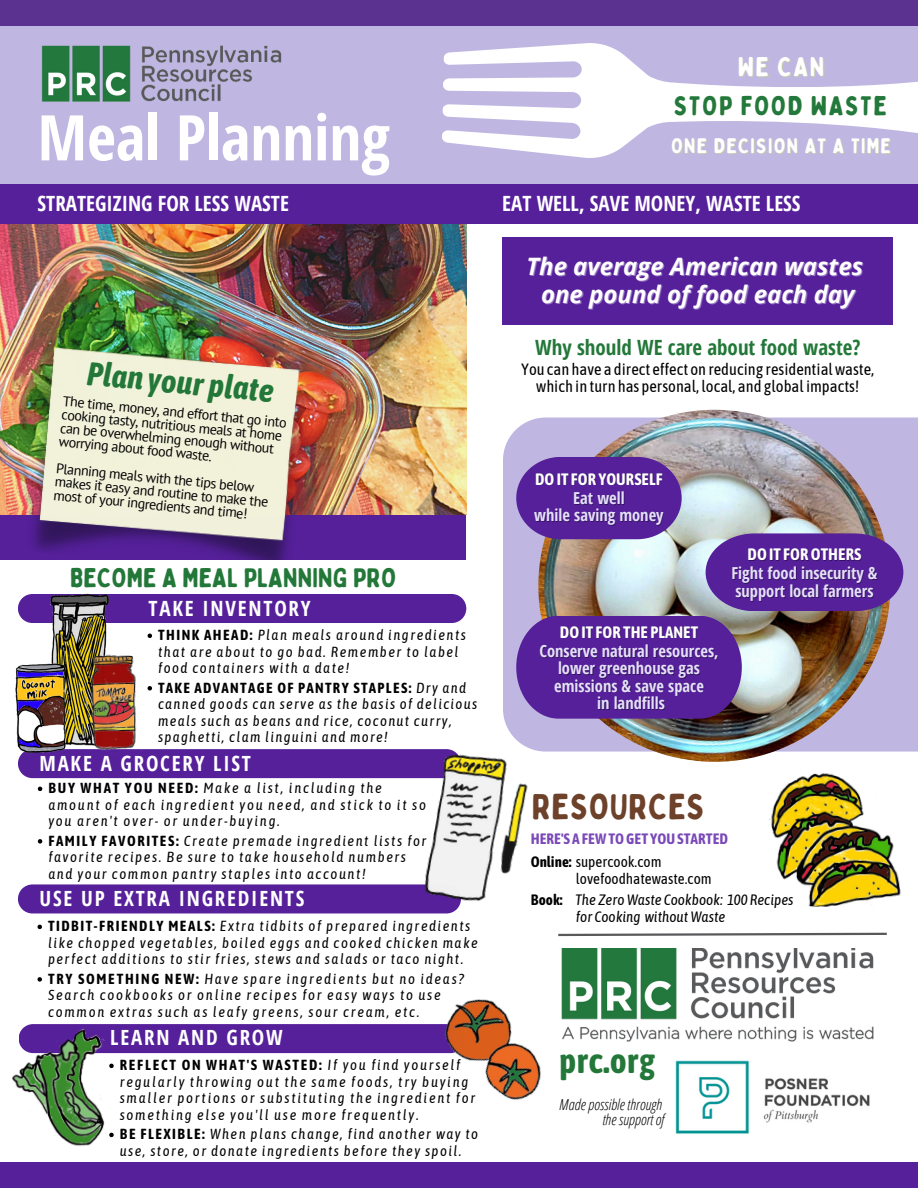
<style>
.page{position:relative;width:918px;height:1188px;background:#fff}
.page>*{position:absolute;margin:0;border:0;box-sizing:border-box;transform-origin:0 0}
.t1{font:700 63px "Open Sans Condensed";color:#fff}
.t2{font:36px "Bobby Jones Soft";letter-spacing:.01em;color:#6d412a}
.t3{font:700 35.7px "Asap Condensed";color:#237839}
.t4{font:italic 700 33px "Asap Condensed";color:#237839}
.t5{font:27px "Bobby Jones Soft";color:#237839}
.t6{font:27px "Bobby Jones Soft";letter-spacing:.055em;color:#23783d}
.t7{font:27px "Bobby Jones Soft";color:#fff}
.t8{font:italic 700 24px "Open Sans";color:#fff}
.t9{font:700 21px "Open Sans Condensed";letter-spacing:.085em;color:#fff}
.t10{font:700 21px "Open Sans Condensed";color:#fff}
.t11{font:700 21px "Open Sans Condensed";color:#237839}
.t12{font:21px "Bobby Jones Soft";letter-spacing:.055em;color:#fff}
.t13{font:700 16.5px/17.4px "Open Sans Condensed";color:#e5e0fa}
.t14{font:700 16.5px "Asap Condensed";color:#fff}
.t15{font:16.35px/17.4px "Asap Condensed";color:#000;text-align:center}
.t16{font:italic 15px "Asap Condensed";color:#000}
.t17{font:15px "Asap Condensed";color:#000}
.t18{font:italic 300 15px "Open Sans Condensed";color:#000}
.t19{font:700 15px "Asap Condensed";color:#7a49b8}
.t20{font:italic 14.55px/16.6px "Asap Condensed";letter-spacing:.105em;color:#000}
.t21{font:14.1px/13.6px "PT Sans";color:#000}
.s1{font-weight:700;font-style:normal}
.s2{font-weight:700}
</style>
<div class="page">
<div style="left:0;top:0;width:918px;height:197px;background:#bfb7e1"></div>
<div style="left:0;top:468px;width:466px;height:95px;background:#56209b"></div>
<img style="left:0;top:224px;width:467px;height:291px">
<img style="left:19px;top:333px;width:298px;height:228px">
<div style="left:502px;top:237px;width:390px;height:87px;background:#56209b"></div>
<div style="left:503px;top:418px;width:415px;height:334px;background:#bfb7e1"></div>
<img style="left:538px;top:410px;width:352px;height:352px">
<img style="left:516px;top:457px;width:387px;height:262px">
<div style="left:0;top:184px;width:918px;height:40px;background:#56209b"></div>
<svg style="left:558px;top:932px;width:329px;height:5px"></svg>
<img style="left:561px;top:948px;width:313px;height:94px">
<div style="left:0;top:1163px;width:918px;height:25px;background:#56209b"></div>
<img style="left:675px;top:1061px;width:195px;height:73px">
<div style="left:0;top:561px;width:497px;height:28px;background:#fff"></div>
<svg style="left:2px;top:1162px;width:296px;height:1px"></svg>
<img style="left:41px;top:45px;width:241px;height:57px">
<div style="left:0;top:0;width:918px;height:26px;background:#5b328f"></div>
<svg style="left:442px;top:43px;width:476px;height:115px"></svg>
<div style="left:18px;top:884px;width:375px;height:29px;background:#56209b"></div>
<div style="left:18px;top:594px;width:448px;height:29px;background:#56209b"></div>
<div style="left:18px;top:749px;width:375px;height:29px;background:#56209b"></div>
<img style="left:47px;top:587px;width:63px;height:166px">
<img style="left:769px;top:773px;width:132px;height:134px">
<img style="left:86px;top:648px;width:56px;height:107px">
<img style="left:15px;top:659px;width:56px;height:94px">
<img style="left:393px;top:737px;width:152px;height:177px">
<svg style="left:38px;top:925px;width:4px;height:4px"></svg>
<svg style="left:38px;top:977px;width:4px;height:5px"></svg>
<svg style="left:148px;top:634px;width:4px;height:4px"></svg>
<svg style="left:148px;top:686px;width:4px;height:5px"></svg>
<div style="left:28px;top:1024px;width:387px;height:29px;background:#56209b"></div>
<svg style="left:38px;top:787px;width:4px;height:4px"></svg>
<svg style="left:38px;top:839px;width:4px;height:5px"></svg>
<img style="left:415px;top:960px;width:149px;height:140px">
<img style="left:12px;top:1025px;width:103px;height:121px">
<p class="t1" style="left:38px;top:93px;width:354px">Meal Planning</p>
<p class="t7" style="left:738px;top:50px;width:88px">WE CAN</p>
<p class="t6" style="left:674px;top:89px;width:215px">STOP FOOD WASTe</p>
<p class="t12" style="left:671px;top:132px;width:222px">ONE DECISION AT A TIME</p>
<p class="t10" style="left:38px;top:188px;width:253px">STRATEGIZING FOR LESS WASTE</p>
<p class="t10" style="left:502px;top:188px;width:300px">EAT WELL, SAVE MONEY, WASTE LESS</p>
<p class="t4" style="left:89px;top:355px;width:189px;rotate:5deg">Plan your plate</p>
<p class="t21" style="left:64px;top:393px;width:226px;rotate:6deg">The time, money, and effort that go into cooking tasty, nutritious meals at home can be overwhelming enough without worrying about food waste.</p>
<p class="t21" style="left:56px;top:474px;width:216px;rotate:6deg">makes it easy and routine to make the</p>
<p class="t21" style="left:58px;top:453px;width:200px;line-height:27px;rotate:6deg">Planning meals with the tips below most of your ingredients and time!</p>
<p class="t5" style="left:70px;top:561px;width:328px">BECOME A MEAL PLANNING PRO</p>
<p class="t9" style="left:149px;top:593px;width:164px">TAKE INVENTORY</p>
<p class="t20" style="left:158px;top:627px;width:309px"><span class="s1">THINK AHEAD:</span> Plan meals around ingredients that are about to go bad. Remember to label food containers with a date!</p>
<p class="t20" style="left:158px;top:679px;width:321px"><span class="s1">TAKE ADVANTAGE OF PANTRY STAPLES:</span> Dry and canned goods can serve as the basis of delicious meals such as beans and rice, coconut curry, spaghetti, clam linguini and more!</p>
<p class="t9" style="left:40px;top:749px;width:213px">MAKE A GROCERY LIST</p>
<p class="t20" style="left:48px;top:780px;width:379px"><span class="s1">BUY WHAT YOU NEED:</span> Make a list, including the amount of each ingredient you need, and stick to it so you aren't over- or under-buying.</p>
<p class="t20" style="left:48px;top:832px;width:380px"><span class="s1">FAMILY FAVORITES:</span> Create premade ingredient lists for favorite recipes. Be sure to take household numbers and your common pantry staples into account!</p>
<p class="t9" style="left:40px;top:884px;width:266px">USE UP EXTRA INGREDIENTS</p>
<p class="t20" style="left:48px;top:918px;width:431px"><span class="s1">TIDBIT-FRIENDLY MEALS:</span> Extra tidbits of prepared ingredients like chopped vegetables, boiled eggs and cooked chicken make perfect additions to stir fries, stews and salads or taco night.</p>
<p class="t20" style="left:48px;top:970px;width:418px"><span class="s1">TRY SOMETHING NEW:</span> Have spare ingredients but no ideas?<br>Search cookbooks or online recipes for easy ways to use common extras such as leafy greens, sour cream, etc.</p>
<p class="t9" style="left:110px;top:1023px;width:174px">LEARN AND GROW</p>
<p class="t20" style="left:120px;top:1057px;width:357px"><span class="s1">REFLECT ON WHAT'S WASTED:</span> If you find yourself regularly throwing out the same foods, try buying smaller portions or substituting the ingredient for something else you'll use more frequently.</p>
<p class="t20" style="left:120px;top:1126px;width:360px"><span class="s1">BE FLEXIBLE:</span> When plans change, find another way to use, store, or donate ingredients before they spoil.</p>
<p class="t8" style="left:526px;top:250px;width:338px">The average American wastes</p>
<p class="t8" style="left:541px;top:278px;width:315px">one pound of food each day</p>
<p class="t11" style="left:535px;top:332px;width:327px">Why should WE care about food waste?</p>
<p class="t15" style="left:521px;top:360px;width:355px">You can have a direct effect on reducing residentialwaste, which in turn has personal, local, and global impacts!</p>
<p class="t14" style="left:535px;top:469px;width:129px">DOIT FOR YOURSELF</p>
<p class="t13" style="left:573px;top:489px;width:53px">Eat well</p>
<p class="t13" style="left:534px;top:506px;width:131px">while saving money</p>
<p class="t14" style="left:560px;top:622px;width:140px">DOIT FOR THE PLANET</p>
<p class="t13" style="left:539px;top:642px;width:181px;text-align:center">Conserve natural resources, lower greenhouse gas emissions &amp; save space</p>
<p class="t13" style="left:597px;top:694px;width:69px">in landfills</p>
<p class="t14" style="left:748px;top:545px;width:115px">DOIT FOROTHERS</p>
<p class="t13" style="left:731px;top:564px;width:148px">Fight food insecurity &amp; support local farmers</p>
<p class="t2" style="left:532px;top:784px;width:175px">RESOURCES</p>
<p class="t19" style="left:531px;top:830px;width:199px">HERE'S A FEWTOGET YOUSTARTED</p>
<p class="t17" style="left:531px;top:853px;width:132px"><span class="s2">Online:</span> supercook.com</p>
<p class="t17" style="left:576px;top:870px;width:137px">lovefoodhatewaste.com</p>
<p class="t16" style="left:531px;top:891px;width:264px"><span class="s1">Book:</span> The ZeroWaste Cookbook: 100 Recipes</p>
<p class="t16" style="left:576px;top:908px;width:151px">for Cooking withoutWaste</p>
<p class="t3" style="left:559px;top:1040px;width:98px">prc.org</p>
<p class="t18" style="left:559px;top:1094px;width:104px">Made possible through</p>
<p class="t18" style="left:602px;top:1109px;width:63px">the support of</p>
</div>
